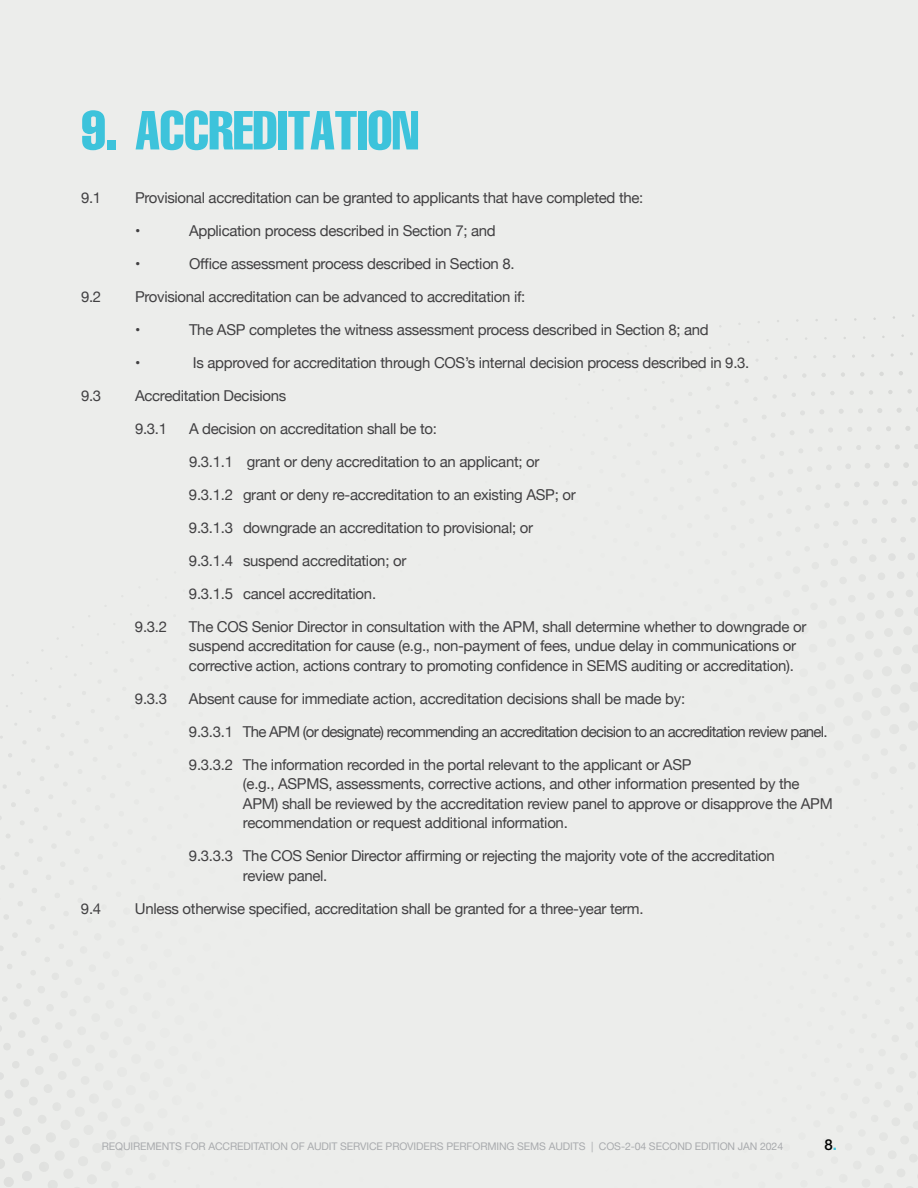
<style>
.page{position:relative;width:918px;height:1188px;background:#ecedeb}
.page>*{position:absolute;margin:0;border:0;box-sizing:border-box;transform-origin:0 0}
.t1{font:extra-condensed 54px "Helvetica";letter-spacing:-.01em;color:#3dc3db}
.t2{font:15px/19.5px "Helvetica Neue";letter-spacing:-.02em;color:#414042}
.t3{font:15px "Helvetica Neue";letter-spacing:-.05em;color:#414042}
.t4{font:500 15px "Helvetica Neue LT Std";color:#000}
.t5{font:10.5px "Helvetica Neue";letter-spacing:-.01em;color:#a8aaad}
.s1{font-weight:700;color:#3dc3db}
</style>
<div class="page">
<h1 class="t1" style="left:81px;top:94px;width:339px">9. ACCREDITATION</h1>
<p class="t2" style="left:81px;top:189px;width:22px">9.1</p>
<p class="t2" style="left:135px;top:189px;width:510px">Provisional accreditation can be granted to applicants that have completed the:</p>
<p class="t2" style="left:135px;top:222px;width:7px">•</p>
<p class="t2" style="left:189px;top:222px;width:308px">Application process described in Section 7; and</p>
<p class="t2" style="left:135px;top:255px;width:7px">•</p>
<p class="t2" style="left:189px;top:255px;width:327px">Office assessment process described in Section 8.</p>
<p class="t2" style="left:81px;top:288px;width:22px">9.2</p>
<p class="t2" style="left:135px;top:288px;width:392px">Provisional accreditation can be advanced to accreditation if:</p>
<p class="t2" style="left:135px;top:321px;width:7px">•</p>
<p class="t2" style="left:189px;top:321px;width:521px">The ASP completes the witness assessment process described in Section 8; and</p>
<p class="t2" style="left:135px;top:354px;width:7px">•</p>
<p class="t2" style="left:193px;top:354px;width:558px">Is approved for accreditation through COS’s internal decision process described in 9.3.</p>
<p class="t2" style="left:81px;top:387px;width:22px">9.3</p>
<p class="t2" style="left:135px;top:387px;width:153px">Accreditation Decisions</p>
<p class="t2" style="left:135px;top:420px;width:34px">9.3.1</p>
<p class="t2" style="left:189px;top:420px;width:250px">A decision on accreditation shall be to:</p>
<p class="t2" style="left:189px;top:453px;width:352px">9.3.1.1 grant or deny accreditation to an applicant; or</p>
<p class="t2" style="left:189px;top:486px;width:388px">9.3.1.2 grant or deny re-accreditation to an existing ASP; or</p>
<p class="t2" style="left:189px;top:519px;width:346px">9.3.1.3 downgrade an accreditation to provisional; or</p>
<p class="t2" style="left:189px;top:552px;width:219px">9.3.1.4 suspend accreditation; or</p>
<p class="t2" style="left:189px;top:585px;width:189px">9.3.1.5 cancel accreditation.</p>
<p class="t2" style="left:135px;top:618px;width:34px">9.3.2</p>
<p class="t2" style="left:189px;top:618px;width:619px">The COS Senior Director in consultation with the APM, shall determine whether to downgrade or suspend accreditation for cause (e.g., non-payment of fees, undue delay in communications or corrective action, actions contrary to promoting confidence in SEMS auditing or accreditation).</p>
<p class="t2" style="left:135px;top:690px;width:34px">9.3.3</p>
<p class="t2" style="left:189px;top:690px;width:498px">Absent cause for immediate action, accreditation decisions shall be made by:</p>
<p class="t3" style="left:189px;top:721px;width:640px">9.3.3.1 The APM (or designate) recommending an accreditation decision to an accreditation review panel.</p>
<p class="t2" style="left:243px;top:756px;width:591px;text-indent:-54px">9.3.3.2 The information recorded in the portal relevant to the applicant or ASP<br>(e.g., ASPMS, assessments, corrective actions, and other information presented by the APM) shall be reviewed by the accreditation review panel to approve or disapprove the APM recommendation or request additional information.</p>
<p class="t2" style="left:243px;top:847px;width:533px;text-indent:-54px">9.3.3.3 The COS Senior Director affirming or rejecting the majority vote of the accreditation review panel.</p>
<p class="t2" style="left:81px;top:900px;width:22px">9.4</p>
<p class="t2" style="left:135px;top:900px;width:510px">Unless otherwise specified, accreditation shall be granted for a three-year term.</p>
<p class="t5" style="left:102px;top:1139px;width:683px">REQUIREMENTS FOR ACCREDITATION OF AUDIT SERVICE PROVIDERS PERFORMING SEMS AUDITS | COS-2-04 SECOND EDITION JAN 2024</p>
<p class="t4" style="left:824px;top:1136px;width:14px">8<span class="s1">.</span></p>
</div>
